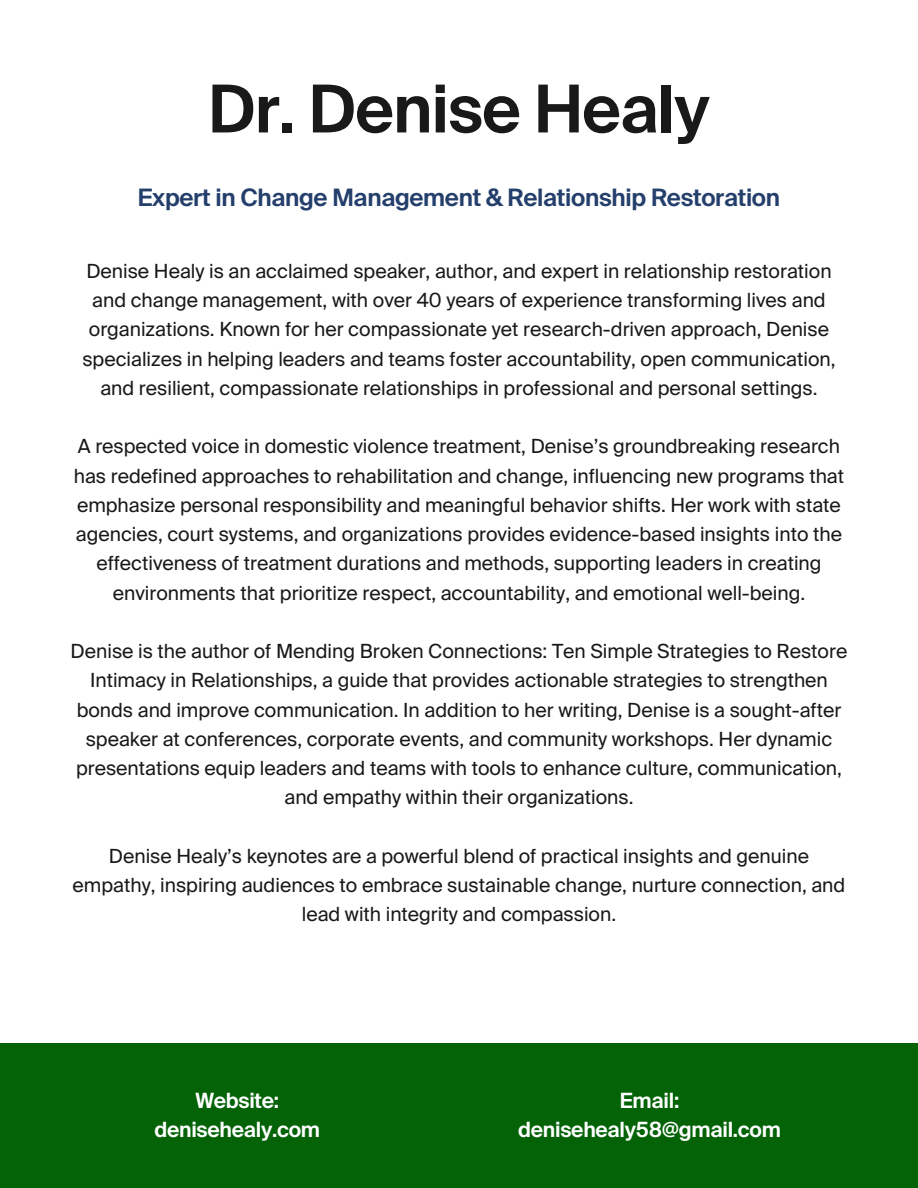
<style>
.page{position:relative;width:918px;height:1188px;background:#fff}
.page>*{position:absolute;margin:0;border:0;box-sizing:border-box;transform-origin:0 0}
.t1{font:600 66px "Suisse Intl";letter-spacing:-.015em;color:#191919}
.t2{font:600 24px "Suisse Intl";letter-spacing:-.015em;color:#243f6b}
.t3{font:600 21px/29.2px "Suisse Intl";letter-spacing:-.015em;color:#fff;text-align:center}
.t4{font:19.5px/29.2px "Suisse Intl";color:#191919;text-align:center}
</style>
<div class="page">
<div style="left:0;top:1043px;width:918px;height:145px;background:#046307"></div>
<p class="t1" style="left:208px;top:67px;width:503px">Dr. Denise Healy</p>
<p class="t2" style="left:138px;top:183px;width:644px">Expert in Change Management &amp; Relationship Restoration</p>
<h1 class="t4" style="left:82px;top:257px;width:755px">Denise Healy is an acclaimed speaker, author, and expert in relationship restoration and change management, with over 40 years of experience transforming lives and organizations. Known for her compassionate yet research-driven approach, Denise specializes in helping leaders and teams foster accountability, open communication, and resilient, compassionate relationships in professional and personal settings.</h1>
<h2 class="t4" style="left:74px;top:432px;width:772px">A respected voice in domestic violence treatment, Denise’s groundbreaking research has redefined approaches to rehabilitation and change, influencing new programs that emphasize personal responsibility and meaningful behavior shifts. Her work with state agencies, court systems, and organizations provides evidence-based insights into the effectiveness of treatment durations and methods, supporting leaders in creating environments that prioritize respect, accountability, and emotional well-being.</h2>
<p class="t4" style="left:71px;top:637px;width:778px">Denise is the author of Mending Broken Connections: Ten Simple Strategies to Restore Intimacy in Relationships, a guide that provides actionable strategies to strengthen bonds and improve communication. In addition to her writing, Denise is a sought-after speaker at conferences, corporate events, and community workshops. Her dynamic presentations equip leaders and teams with tools to enhance culture, communication, and empathy within their organizations.</p>
<p class="t4" style="left:73px;top:842px;width:774px">Denise Healy’s keynotes are a powerful blend of practical insights and genuine empathy, inspiring audiences to embrace sustainable change, nurture connection, and lead with integrity and compassion.</p>
<h3 class="t3" style="left:154px;top:1086px;width:167px">Website: denisehealy.com</h3>
<h3 class="t3" style="left:518px;top:1086px;width:264px">Email: denisehealy58@gmail.com</h3>
</div>
